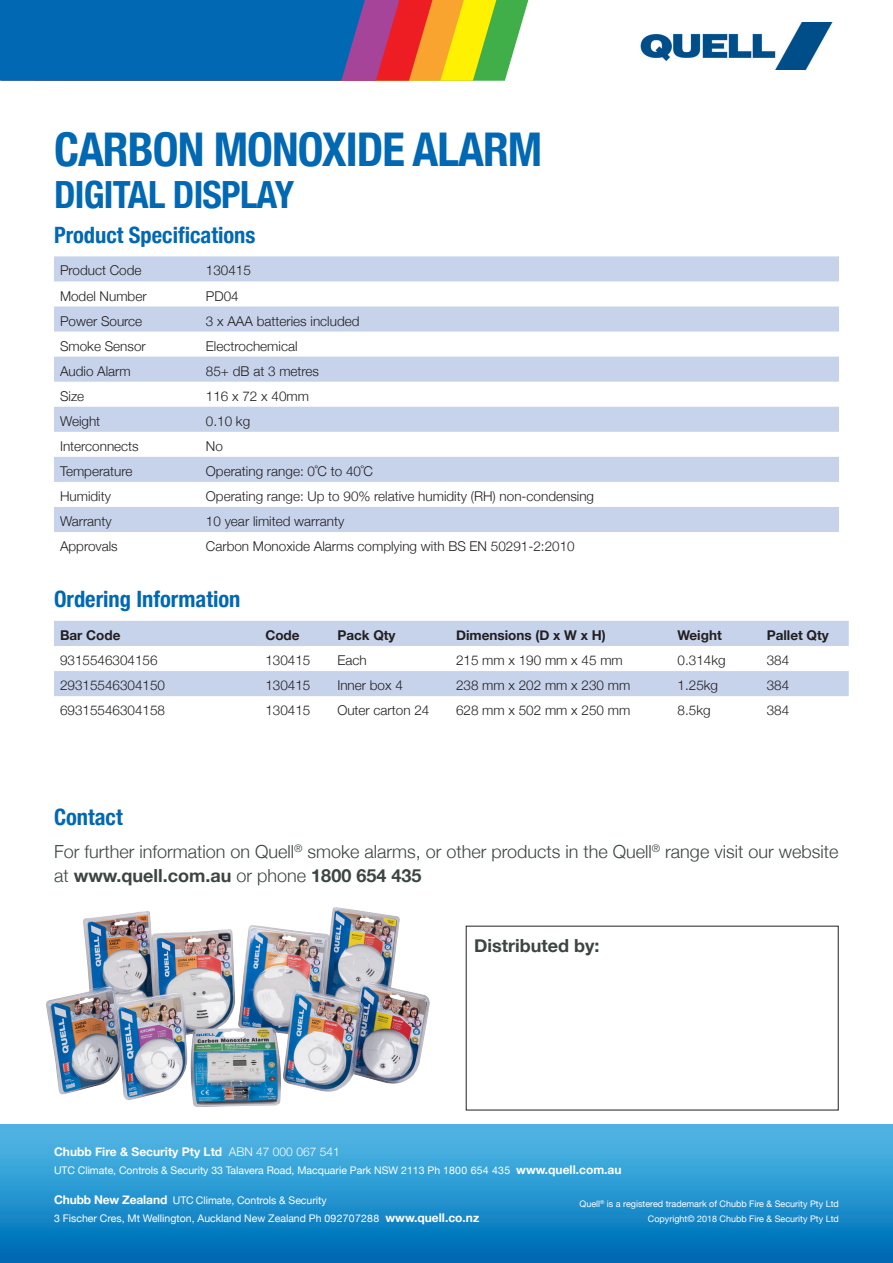
<style>
.page{position:relative;width:893px;height:1263px;background:#fff}
.page>*{position:absolute;margin:0;border:0;box-sizing:border-box;transform-origin:0 0}
.t1{font:700 condensed 46.5px "Helvetica Neue";letter-spacing:-.02em;color:#0168b3}
.t2{font:700 condensed 37.5px "Helvetica Neue";letter-spacing:-.02em;color:#0168b3}
.t3{font:700 condensed 22.5px "Helvetica Neue";color:#0168b3}
.t4{font:300 18px/24px "Helvetica Neue";color:#3c4542}
.t5{font:700 18px "Helvetica Neue";color:#3c4542}
.t6{font:300 13.5px "Helvetica Neue";color:#231f20}
.t7{font:700 13.5px "Helvetica Neue";color:#231f20}
.t8{font:700 12px "Helvetica Neue";color:#fff}
.t9{font:10.5px/18px "Helvetica Neue";color:#fff}
.t10{font:9px/15px "Helvetica Neue";color:#fff;text-align:right}
.s1{font-weight:700}
.s2{font-weight:300}
.s3{font-weight:700;font-size:12px}
</style>
<div class="page">
<div style="left:0;top:1125px;width:893px;height:138px;background:linear-gradient(to bottom,#56bce8,#006bb5)"></div>
<img style="left:640px;top:23px;width:192px;height:47px">
<svg style="left:54px;top:256px;width:785px;height:276px;fill:#c6d3eb"></svg>
<svg style="left:0;top:0;width:528px;height:81px;background:#427490"></svg>
<svg style="left:54px;top:621px;width:795px;height:75px;fill:#c6d3eb"></svg>
<img style="left:46px;top:907px;width:384px;height:200px">
<p class="t1" style="left:54px;top:111px;width:490px">CARBON MONOXIDE ALARM</p>
<p class="t2" style="left:54px;top:163px;width:242px">DIGITAL DISPLAY</p>
<p class="t3" style="left:54px;top:216px;width:203px">Product Specifications</p>
<p class="t6" style="left:60px;top:260px;width:83px">Product Code</p>
<p class="t6" style="left:206px;top:260px;width:47px">130415</p>
<p class="t6" style="left:60px;top:285px;width:88px">Model Number</p>
<p class="t6" style="left:206px;top:285px;width:34px">PD04</p>
<p class="t6" style="left:60px;top:310px;width:84px">Power Source</p>
<p class="t6" style="left:206px;top:310px;width:155px">3 x AAA batteries included</p>
<p class="t6" style="left:60px;top:335px;width:87px">Smoke Sensor</p>
<p class="t6" style="left:206px;top:335px;width:93px">Electrochemical</p>
<p class="t6" style="left:60px;top:360px;width:72px">Audio Alarm</p>
<p class="t6" style="left:206px;top:360px;width:115px">85+ dB at 3 metres</p>
<p class="t6" style="left:60px;top:385px;width:26px">Size</p>
<p class="t6" style="left:206px;top:385px;width:105px">116 x 72 x 40mm</p>
<p class="t6" style="left:60px;top:410px;width:42px">Weight</p>
<p class="t6" style="left:206px;top:410px;width:46px">0.10 kg</p>
<p class="t6" style="left:60px;top:435px;width:80px">Interconnects</p>
<p class="t6" style="left:206px;top:435px;width:19px">No</p>
<p class="t6" style="left:60px;top:460px;width:74px">Temperature</p>
<p class="t6" style="left:206px;top:460px;width:169px">Operating range: 0˚C to 40˚C</p>
<p class="t6" style="left:60px;top:485px;width:52px">Humidity</p>
<p class="t6" style="left:206px;top:485px;width:390px">Operating range: Up to 90% relative humidity (RH) non-condensing</p>
<p class="t6" style="left:60px;top:510px;width:53px">Warranty</p>
<p class="t6" style="left:206px;top:510px;width:140px">10 year limited warranty</p>
<p class="t6" style="left:60px;top:535px;width:59px">Approvals</p>
<p class="t6" style="left:206px;top:535px;width:370px">Carbon Monoxide Alarms complying with BS EN 50291-2:2010</p>
<p class="t3" style="left:54px;top:581px;width:188px">Ordering Information</p>
<p class="t7" style="left:60px;top:625px;width:62px">Bar Code</p>
<p class="t7" style="left:265px;top:625px;width:36px">Code</p>
<p class="t7" style="left:337px;top:625px;width:60px">Pack Qty</p>
<p class="t7" style="left:456px;top:625px;width:151px">Dimensions (D x W x H)</p>
<p class="t7" style="left:678px;top:625px;width:46px">Weight</p>
<p class="t7" style="left:767px;top:625px;width:64px">Pallet Qty</p>
<p class="t6" style="left:60px;top:649px;width:99px">9315546304156</p>
<p class="t6" style="left:265px;top:649px;width:47px">130415</p>
<p class="t6" style="left:337px;top:649px;width:31px">Each</p>
<p class="t6" style="left:456px;top:649px;width:168px">215 mm x 190 mm x 45 mm</p>
<p class="t6" style="left:678px;top:649px;width:50px">0.314kg</p>
<p class="t6" style="left:767px;top:649px;width:24px">384</p>
<p class="t6" style="left:60px;top:674px;width:107px">29315546304150</p>
<p class="t6" style="left:265px;top:674px;width:47px">130415</p>
<p class="t6" style="left:337px;top:674px;width:67px">Inner box 4</p>
<p class="t6" style="left:456px;top:674px;width:176px">238 mm x 202 mm x 230 mm</p>
<p class="t6" style="left:678px;top:674px;width:42px">1.25kg</p>
<p class="t6" style="left:767px;top:674px;width:24px">384</p>
<p class="t6" style="left:60px;top:699px;width:107px">69315546304158</p>
<p class="t6" style="left:265px;top:699px;width:47px">130415</p>
<p class="t6" style="left:337px;top:699px;width:94px">Outer carton 24</p>
<p class="t6" style="left:456px;top:699px;width:176px">628 mm x 502 mm x 250 mm</p>
<p class="t6" style="left:678px;top:699px;width:35px">8.5kg</p>
<p class="t6" style="left:767px;top:699px;width:24px">384</p>
<p class="t3" style="left:54px;top:798px;width:70px">Contact</p>
<p class="t4" style="left:54px;top:838px;width:786px">For further information on Quell<sup>®</sup> smoke alarms, or other products in the Quell<sup>®</sup> range visit our website at <span class="s1">www.quell.com.au</span> or phone <span class="s1">1800 654 435</span></p>
<p class="t5" style="left:474px;top:932px;width:127px">Distributed by:</p>
<p class="t8" style="left:54px;top:1142px;width:287px">Chubb Fire &amp; Security Pty Ltd <span class="s2">ABN 47 000 067 541</span></p>
<p class="t9" style="left:54px;top:1161px;width:569px">UTC Climate, Controls &amp; Security 33 Talavera Road, Macquarie Park NSW 2113 Ph 1800 654 435 <span class="s3">www.quell.com.au</span></p>
<p class="t9" style="left:54px;top:1191px;width:427px"><span class="s3">Chubb New Zealand</span> UTC Climate, Controls &amp; Security<br>3 Fischer Cres, Mt Wellington, Auckland New Zealand Ph 092707288 <span class="s3">www.quell.co.nz</span></p>
<p class="t10" style="left:579px;top:1197px;width:261px">Quell<sup>®</sup> is a registered trademark of Chubb Fire &amp; Security Pty Ltd<br>Copyright© 2018 Chubb Fire &amp; Security Pty Ltd</p>
</div>
